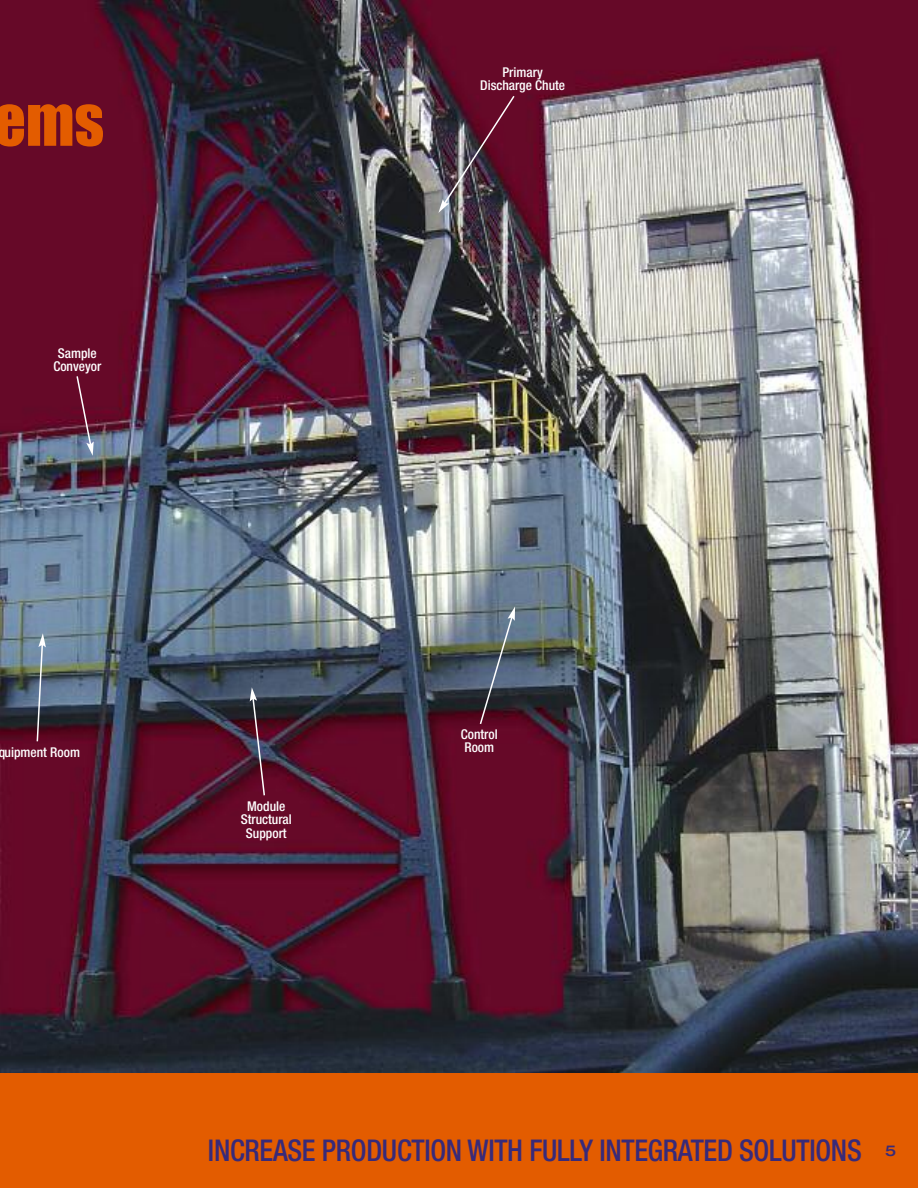
<style>
.page{position:relative;width:918px;height:1188px;background:#fff}
.page>*{position:absolute;margin:0;border:0;box-sizing:border-box;transform-origin:0 0}
.t1{font:63px "Impact";color:#e35c00}
.t2{font:500 condensed 30px "Helvetica Neue";letter-spacing:-.01em;color:#382a79;scale:.95 1}
.t3{font:500 condensed 13.5px/13.5px "Helvetica Neue";color:#fff;text-align:center}
</style>
<div class="page">
<img style="left:0;top:0;width:918px;height:1073px">
<div style="left:0;top:1073px;width:918px;height:115px;background:#e35c00"></div>
<svg style="left:75px;top:375px;width:19px;height:81px"></svg>
<svg style="left:250px;top:687px;width:16px;height:110px"></svg>
<svg style="left:479px;top:606px;width:36px;height:120px"></svg>
<img style="left:438px;top:94px;width:78px;height:119px">
<svg style="left:36px;top:633px;width:10px;height:110px"></svg>
<h1 class="t1" style="left:-6px;top:82px;width:112px">EMS</h1>
<p class="t3" style="left:53px;top:348px;width:49px">Sample<br>Conveyor</p>
<p class="t3" style="left:480px;top:66px;width:86px">Primary<br>Discharge Chute</p>
<p class="t3" style="left:-2px;top:747px;width:83px">quipment Room</p>
<p class="t3" style="left:241px;top:800px;width:53px">Module<br>Structural<br>Support</p>
<p class="t3" style="left:461px;top:728px;width:38px;text-align:left">Control<br>Room</p>
<h2 class="t2" style="left:208px;top:1140px;width:726px">INCREASE PRODUCTION WITH FULLY INTEGRATED SOLUTIONS <sup>5</sup></h2>
</div>
